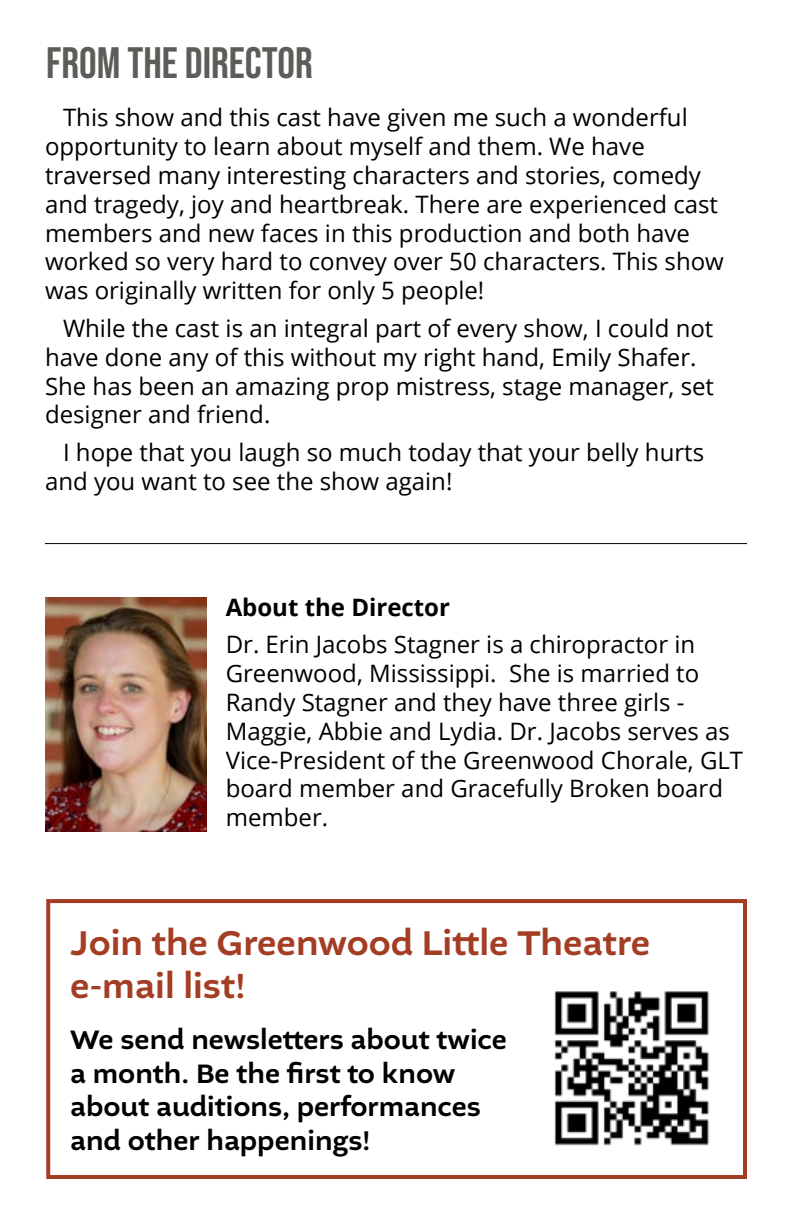
<style>
.page{position:relative;width:792px;height:1224px;background:#fff}
.page>*{position:absolute;margin:0;border:0;box-sizing:border-box;transform-origin:0 0}
.t1{font:44px "Bebas Neue";color:#5c5c58}
.t2{font:500 36px/43.2px "Altivo";color:#a33d23}
.t3{font:500 28px/33.6px "Altivo";color:#000}
.t4{font:24px/28.8px "Open Sans";color:#000}
.t5{font:700 24px "Open Sans";color:#000}
</style>
<div class="page">
<hr style="left:45px;top:543px;width:702px;height:1px;background:#000">
<img style="left:45px;top:597px;width:162px;height:235px">
<img style="left:554px;top:991px;width:156px;height:155px">
<div style="left:46px;top:899px;width:701px;height:280px;border:4px solid #a33d23"></div>
<h1 class="t1" style="left:46px;top:38px;width:268px">FROM THE DIRECTOR</h1>
<p class="t4" style="left:45px;top:103px;width:680px;text-indent:18px">This show and this cast have given me such a wonderful opportunity to learn about myself and them. We have traversed many interesting characters and stories, comedy and tragedy, joy and heartbreak. There are experienced cast members and new faces in this production and both have worked so very hard to convey over 50 characters. This show was originally written for only 5 people!</p>
<p class="t4" style="left:45px;top:313px;width:671px;text-indent:18px">While the cast is an integral part of every show, I could not have done any of this without my right hand, Emily Shafer.<br>She has been an amazing prop mistress, stage manager, set designer and friend.</p>
<p class="t4" style="left:45px;top:437px;width:661px;text-indent:18px">I hope that you laugh so much today that your belly hurts and you want to see the show again!</p>
<p class="t5" style="left:226px;top:590px;width:226px">About the Director</p>
<p class="t4" style="left:226px;top:630px;width:519px">Dr. Erin Jacobs Stagner is a chiropractor in Greenwood, Mississippi. She is married to Randy Stagner and they have three girls - Maggie, Abbie and Lydia. Dr. Jacobs serves as Vice-President of the Greenwood Chorale, GLT board member and Gracefully Broken board member.</p>
<h2 class="t2" style="left:70px;top:922px;width:582px">Join the Greenwood Little Theatre e-mail list!</h2>
<p class="t3" style="left:70px;top:1023px;width:438px">We send newsletters about twice a month. Be the first to know about auditions, performances and other happenings!</p>
</div>
